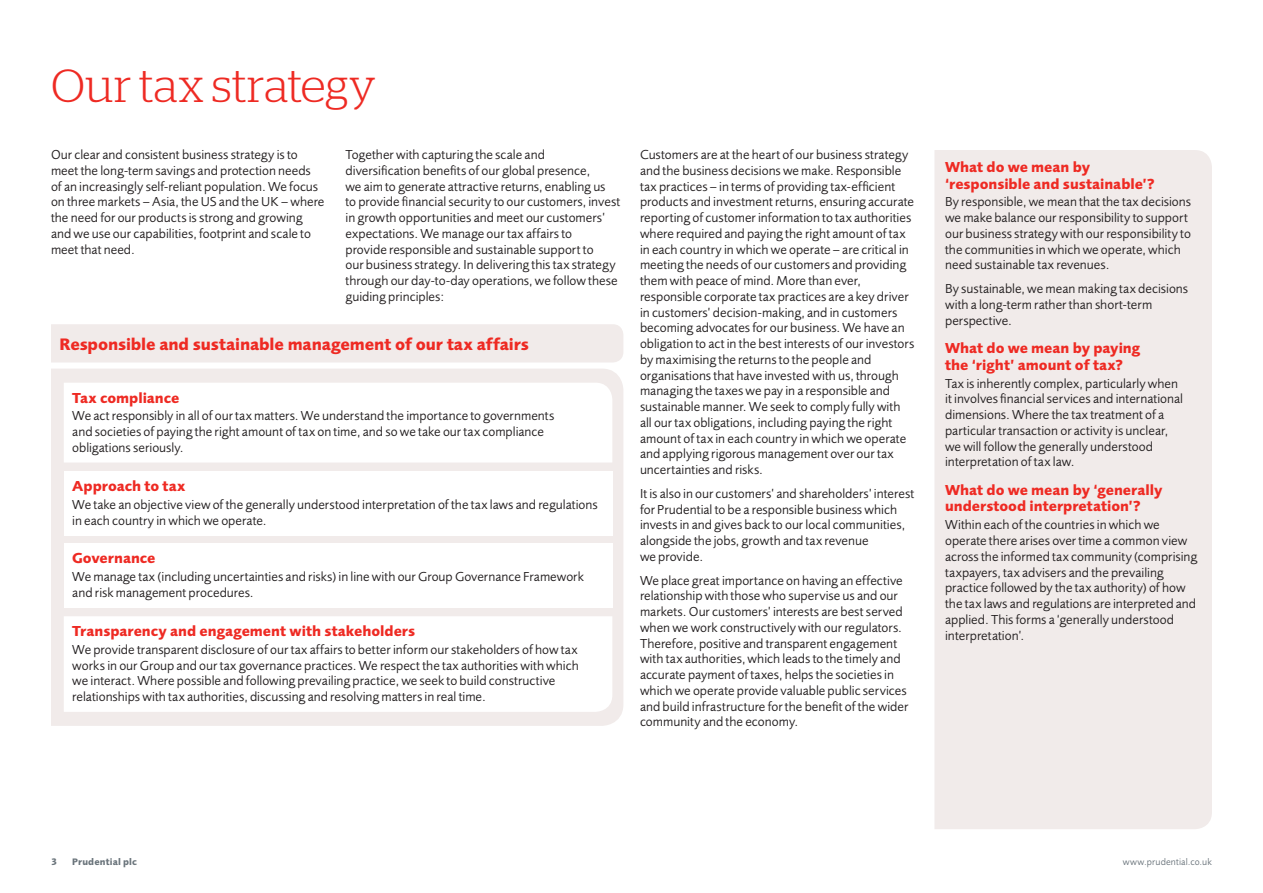
<style>
.page{position:relative;width:1263px;height:893px;background:#fff}
.page>*{position:absolute;margin:0;border:0;box-sizing:border-box;transform-origin:0 0}
.t1{font:300 46.5px "Stag";letter-spacing:.005em;color:#ee2a23}
.t2{font:700 17.25px "Pru Sans";letter-spacing:-.01em;color:#ee2a23}
.t3{font:700 15px/16.5px "Pru Sans";color:#ee2a23}
.t4{font:13.5px/15.8px "Pru Sans";color:#231f20}
.t5{font:9.75px "Pru Sans";letter-spacing:.015em;color:#6a747b}
.t6{font:700 9.75px "Pru Sans";letter-spacing:.015em;color:#6a747b}
</style>
<div class="page">
<div style="left:51px;top:324px;width:572px;height:38px;background:#f1ebea"></div>
<div style="left:51px;top:369px;width:572px;height:357px;background:#f1ebea"></div>
<svg style="left:64px;top:383px;width:548px;height:79px"></svg>
<div style="left:64px;top:471px;width:548px;height:64px;background:#fff"></div>
<div style="left:64px;top:544px;width:548px;height:64px;background:#fff"></div>
<svg style="left:64px;top:616px;width:548px;height:96px"></svg>
<div style="left:934px;top:150px;width:278px;height:679px;background:#f1ebea"></div>
<h1 class="t1" style="left:51px;top:59px;width:327px">Our tax strategy</h1>
<p class="t4" style="left:640px;top:147px;width:276px">Customers are at the heart of our business strategy and the business decisions we make. Responsible tax practices – in terms of providing tax-efficient products and investment returns, ensuring accurate reporting of customer information to tax authorities where required and paying the right amount of tax in each country in which we operate – are critical in meeting the needs of our customers and providing them with peace of mind. More than ever, responsible corporate tax practices are a key driver in customers’ decision-making, and in customers becoming advocates for our business. We have an obligation to act in the best interests of our investors by maximising the returns to the people and organisations that have invested with us, through managing the taxes we pay in a responsible and sustainable manner. We seek to comply fully with all our tax obligations, including paying the right amount of tax in each country in which we operate and applying rigorous management over our tax uncertainties and risks.</p>
<p class="t4" style="left:640px;top:485px;width:276px">It is also in our customers’ and shareholders’ interest for Prudential to be a responsible business which invests in and gives back to our local communities, alongside the jobs, growth and tax revenue<br>we provide.</p>
<p class="t4" style="left:640px;top:572px;width:270px">We place great importance on having an effective relationship with those who supervise us and our markets. Our customers’ interests are best served when we work constructively with our regulators.<br>Therefore, positive and transparent engagement with tax authorities, which leads to the timely and accurate payment of taxes, helps the societies in which we operate provide valuable public services and build infrastructure for the benefit of the wider community and the economy.</p>
<p class="t4" style="left:51px;top:147px;width:275px">Our clear and consistent business strategy is to meet the long-term savings and protection needs of an increasingly self-reliant population. We focus on three markets – Asia, the US and the UK – where the need for our products is strong and growing and we use our capabilities, footprint and scale to meet that need.</p>
<p class="t4" style="left:345px;top:147px;width:276px">Together with capturing the scale and diversification benefits of our global presence,<br>we aim to generate attractive returns, enabling us<br>to provide financial security to our customers, invest in growth opportunities and meet our customers’ expectations. We manage our tax affairs to<br>provide responsible and sustainable support to<br>our business strategy. In delivering this tax strategy through our day-to-day operations, we follow these guiding principles:</p>
<p class="t3" style="left:945px;top:159px;width:211px">What do we mean by ‘responsible and sustainable’?</p>
<p class="t4" style="left:945px;top:194px;width:247px">By responsible, we mean that the tax decisions we make balance our responsibility to support our business strategy with our responsibility to the communities in which we operate, which need sustainable tax revenues.</p>
<p class="t4" style="left:945px;top:281px;width:245px">By sustainable, we mean making tax decisions with a long-term rather than short-term perspective.</p>
<p class="t3" style="left:945px;top:340px;width:197px">What do we mean by paying the ‘right’ amount of tax?</p>
<p class="t4" style="left:945px;top:375px;width:239px">Tax is inherently complex, particularly when it involves financial services and international dimensions. Where the tax treatment of a particular transaction or activity is unclear, we will follow the generally understood interpretation of tax law.</p>
<p class="t3" style="left:945px;top:482px;width:219px">What do we mean by ‘generally understood interpretation’?</p>
<p class="t4" style="left:945px;top:517px;width:254px">Within each of the countries in which we operate there arises over time a common view across the informed tax community (comprising taxpayers, tax advisers and the prevailing practice followed by the tax authority) of how the tax laws and regulations are interpreted and applied. This forms a ‘generally understood interpretation’.</p>
<p class="t2" style="left:60px;top:334px;width:471px">Responsible and sustainable management of our tax affairs</p>
<p class="t3" style="left:72px;top:389px;width:109px">Tax compliance</p>
<p class="t4" style="left:72px;top:408px;width:484px">We act responsibly in all of our tax matters. We understand the importance to governments and societies of paying the right amount of tax on time, and so we take our tax compliance obligations seriously.</p>
<p class="t3" style="left:72px;top:477px;width:115px">Approach to tax</p>
<p class="t4" style="left:72px;top:496px;width:527px">We take an objective view of the generally understood interpretation of the tax laws and regulations in each country in which we operate.</p>
<p class="t3" style="left:72px;top:550px;width:85px">Governance</p>
<p class="t4" style="left:72px;top:569px;width:513px">We manage tax (including uncertainties and risks) in line with our Group Governance Framework and risk management procedures.</p>
<p class="t3" style="left:72px;top:623px;width:344px">Transparency and engagement with stakeholders</p>
<p class="t4" style="left:72px;top:641px;width:508px">We provide transparent disclosure of our tax affairs to better inform our stakeholders of how tax works in our Group and our tax governance practices. We respect the tax authorities with which we interact. Where possible and following prevailing practice, we seek to build constructive relationships with tax authorities, discussing and resolving matters in real time.</p>
<p class="t6" style="left:51px;top:856px;width:8px">3</p>
<p class="t6" style="left:72px;top:856px;width:66px">Prudential plc</p>
<p class="t5" style="left:1123px;top:856px;width:91px">www.prudential.co.uk</p>
</div>
